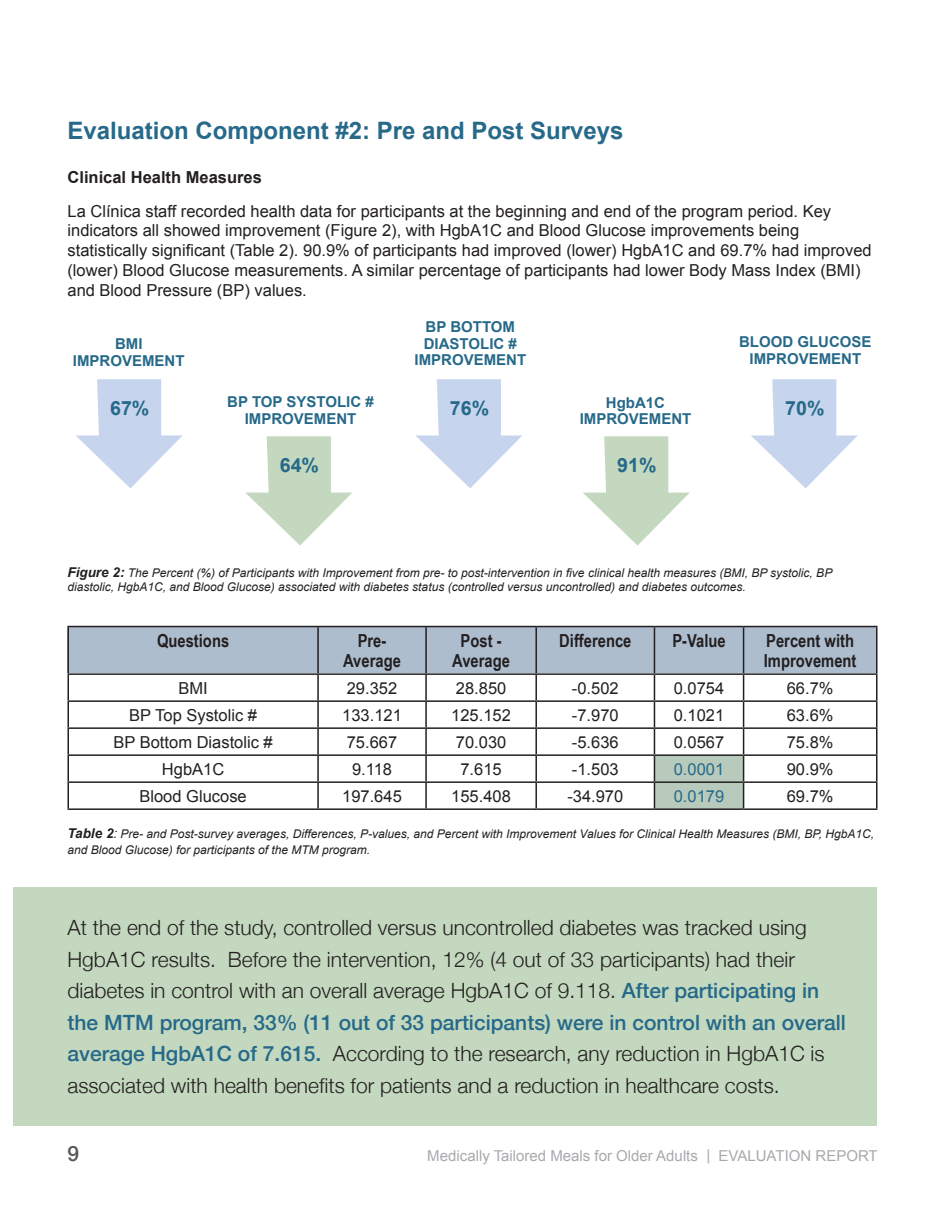
<style>
.page{position:relative;width:945px;height:1215px;background:#fff}
.page>*{position:absolute;margin:0;border:0;box-sizing:border-box;transform-origin:0 0}
.t1{font:700 24px "Arial";color:#266989}
.t2{font:300 21px/31.5px "Helvetica Neue";color:#231f20}
.t3{font:500 21px "Helvetica Neue";color:#57585a}
.t4{font:700 19.65px "Arial";color:#266989}
.t5{font:700 18px/19.5px "Arial Narrow";color:#231f20;text-align:center}
.t6{font:16.5px/19.8px "Arial";color:#231f20}
.t7{font:700 16.5px "Arial";color:#231f20}
.t8{font:16.5px "Arial";color:#266989}
.t9{font:700 15px/16.5px "Arial";color:#266989;text-align:center}
.t10{font:15px "Arial";color:#a8a9ad}
.t11{font:italic 12px/14.4px "Arial";color:#231f20}
.s1{font-weight:700;font-size:13.5px}
.s2{font-size:13.5px}
.s3{font-weight:500;color:#266989}
</style>
<div class="page">
<div style="left:68px;top:626px;width:810px;height:47px;background:#adbdce"></div>
<hr style="left:68px;top:627px;width:1px;height:46px;background:#231f20">
<hr style="left:68px;top:626px;width:250px;height:1px;background:#231f20">
<hr style="left:317px;top:627px;width:2px;height:46px;background:#231f20">
<hr style="left:318px;top:626px;width:108px;height:1px;background:#231f20">
<hr style="left:426px;top:626px;width:110px;height:1px;background:#231f20">
<hr style="left:536px;top:626px;width:118px;height:1px;background:#231f20">
<hr style="left:654px;top:626px;width:90px;height:1px;background:#231f20">
<hr style="left:744px;top:626px;width:134px;height:1px;background:#231f20">
<hr style="left:425px;top:627px;width:2px;height:46px;background:#231f20">
<hr style="left:535px;top:627px;width:2px;height:46px;background:#231f20">
<hr style="left:654px;top:627px;width:1px;height:46px;background:#231f20">
<hr style="left:743px;top:627px;width:1px;height:46px;background:#231f20">
<hr style="left:876px;top:627px;width:2px;height:46px;background:#231f20">
<hr style="left:68px;top:673px;width:250px;height:2px;background:#231f20">
<hr style="left:68px;top:700px;width:250px;height:2px;background:#231f20">
<hr style="left:68px;top:727px;width:250px;height:2px;background:#231f20">
<hr style="left:317px;top:675px;width:2px;height:25px;background:#231f20">
<hr style="left:317px;top:702px;width:2px;height:25px;background:#231f20">
<hr style="left:317px;top:729px;width:2px;height:25px;background:#231f20">
<hr style="left:318px;top:673px;width:108px;height:2px;background:#231f20">
<hr style="left:426px;top:673px;width:110px;height:2px;background:#231f20">
<hr style="left:536px;top:673px;width:118px;height:2px;background:#231f20">
<hr style="left:654px;top:673px;width:90px;height:2px;background:#231f20">
<hr style="left:744px;top:673px;width:134px;height:2px;background:#231f20">
<hr style="left:425px;top:675px;width:2px;height:25px;background:#231f20">
<hr style="left:535px;top:675px;width:2px;height:25px;background:#231f20">
<hr style="left:876px;top:675px;width:2px;height:25px;background:#231f20">
<hr style="left:425px;top:702px;width:2px;height:25px;background:#231f20">
<hr style="left:535px;top:702px;width:2px;height:25px;background:#231f20">
<hr style="left:876px;top:702px;width:2px;height:25px;background:#231f20">
<hr style="left:425px;top:729px;width:2px;height:25px;background:#231f20">
<hr style="left:535px;top:729px;width:2px;height:25px;background:#231f20">
<hr style="left:876px;top:729px;width:2px;height:25px;background:#231f20">
<hr style="left:318px;top:700px;width:108px;height:2px;background:#231f20">
<hr style="left:426px;top:700px;width:110px;height:2px;background:#231f20">
<hr style="left:536px;top:700px;width:118px;height:2px;background:#231f20">
<hr style="left:744px;top:700px;width:134px;height:2px;background:#231f20">
<hr style="left:318px;top:727px;width:108px;height:2px;background:#231f20">
<hr style="left:426px;top:727px;width:110px;height:2px;background:#231f20">
<hr style="left:536px;top:727px;width:118px;height:2px;background:#231f20">
<hr style="left:744px;top:727px;width:134px;height:2px;background:#231f20">
<hr style="left:68px;top:754px;width:250px;height:2px;background:#231f20">
<hr style="left:317px;top:756px;width:2px;height:25px;background:#231f20">
<hr style="left:318px;top:754px;width:108px;height:2px;background:#231f20">
<hr style="left:426px;top:754px;width:110px;height:2px;background:#231f20">
<hr style="left:536px;top:754px;width:118px;height:2px;background:#231f20">
<hr style="left:425px;top:756px;width:2px;height:25px;background:#231f20">
<hr style="left:535px;top:756px;width:2px;height:25px;background:#231f20">
<hr style="left:744px;top:754px;width:134px;height:2px;background:#231f20">
<hr style="left:876px;top:756px;width:2px;height:25px;background:#231f20">
<svg style="left:68px;top:675px;width:1px;height:133px"></svg>
<hr style="left:68px;top:781px;width:250px;height:2px;background:#231f20">
<hr style="left:68px;top:808px;width:250px;height:2px;background:#231f20">
<hr style="left:317px;top:783px;width:2px;height:25px;background:#231f20">
<hr style="left:318px;top:781px;width:108px;height:2px;background:#231f20">
<hr style="left:426px;top:781px;width:110px;height:2px;background:#231f20">
<hr style="left:536px;top:781px;width:118px;height:2px;background:#231f20">
<hr style="left:425px;top:783px;width:2px;height:25px;background:#231f20">
<hr style="left:535px;top:783px;width:2px;height:25px;background:#231f20">
<hr style="left:318px;top:808px;width:108px;height:2px;background:#231f20">
<hr style="left:426px;top:808px;width:110px;height:2px;background:#231f20">
<hr style="left:536px;top:808px;width:118px;height:2px;background:#231f20">
<hr style="left:654px;top:808px;width:90px;height:2px;background:#231f20">
<svg style="left:654px;top:675px;width:90px;height:134px"></svg>
<hr style="left:744px;top:781px;width:134px;height:2px;background:#231f20">
<hr style="left:876px;top:783px;width:2px;height:25px;background:#231f20">
<hr style="left:744px;top:808px;width:134px;height:2px;background:#231f20">
<svg style="left:76px;top:379px;width:107px;height:109px"></svg>
<svg style="left:245px;top:436px;width:107px;height:110px"></svg>
<svg style="left:583px;top:436px;width:107px;height:110px"></svg>
<svg style="left:415px;top:379px;width:107px;height:109px"></svg>
<svg style="left:751px;top:379px;width:107px;height:109px"></svg>
<div style="left:14px;top:888px;width:864px;height:238px;background:#c3d8be"></div>
<h1 class="t1" style="left:68px;top:115px;width:558px">Evaluation Component #2: Pre and Post Surveys</h1>
<p class="t7" style="left:68px;top:167px;width:196px">Clinical Health Measures</p>
<p class="t6" style="left:68px;top:201px;width:806px">La Clínica staff recorded health data for participants at the beginning and end of the program period. Key indicators all showed improvement (Figure 2), with HgbA1C and Blood Glucose improvements being statistically significant (Table 2). 90.9% of participants had improved (lower) HgbA1C and 69.7% had improved (lower) Blood Glucose measurements. A similar percentage of participants had lower Body Mass Index (BMI) and Blood Pressure (BP) values.</p>
<p class="t9" style="left:73px;top:336px;width:113px">BMI<br>IMPROVEMENT</p>
<p class="t4" style="left:110px;top:396px;width:41px">67%</p>
<p class="t9" style="left:227px;top:394px;width:148px">BP TOP SYSTOLIC #<br>IMPROVEMENT</p>
<p class="t4" style="left:280px;top:453px;width:41px">64%</p>
<p class="t9" style="left:415px;top:319px;width:113px">BP BOTTOM<br>DIASTOLIC #<br>IMPROVEMENT</p>
<p class="t4" style="left:450px;top:396px;width:41px">76%</p>
<p class="t9" style="left:580px;top:395px;width:113px">HgbA1C<br>IMPROVEMENT</p>
<p class="t4" style="left:617px;top:453px;width:41px">91%</p>
<p class="t9" style="left:739px;top:334px;width:134px">BLOOD GLUCOSE<br>IMPROVEMENT</p>
<p class="t4" style="left:785px;top:396px;width:41px">70%</p>
<p class="t11" style="left:68px;top:566px;width:766px"><span class="s1">Figure 2:</span> The Percent (%) of Participants with Improvement from pre- to post-intervention in five clinical health measures (BMI, BP systolic, BP diastolic, HgbA1C, and Blood Glucose) associated with diabetes status (controlled versus uncontrolled) and diabetes outcomes.</p>
<p class="t5" style="left:157px;top:630px;width:74px">Questions</p>
<p class="t5" style="left:343px;top:630px;width:59px">Pre-<br>Average</p>
<p class="t5" style="left:452px;top:630px;width:59px">Post -<br>Average</p>
<p class="t5" style="left:559px;top:630px;width:74px">Difference</p>
<p class="t5" style="left:672px;top:630px;width:55px">P-Value</p>
<p class="t5" style="left:764px;top:630px;width:94px;text-align:left">Percent with<br>Improvement</p>
<p class="t6" style="left:178px;top:678px;width:31px">BMI</p>
<p class="t6" style="left:347px;top:678px;width:52px">29.352</p>
<p class="t6" style="left:456px;top:678px;width:52px">28.850</p>
<p class="t6" style="left:572px;top:678px;width:48px">-0.502</p>
<p class="t6" style="left:674px;top:678px;width:52px">0.0754</p>
<p class="t6" style="left:787px;top:678px;width:48px">66.7%</p>
<p class="t6" style="left:129px;top:705px;width:129px">BP Top Systolic #</p>
<p class="t6" style="left:342px;top:705px;width:61px">133.121</p>
<p class="t6" style="left:451px;top:705px;width:61px">125.152</p>
<p class="t6" style="left:572px;top:705px;width:48px">-7.970</p>
<p class="t6" style="left:674px;top:705px;width:52px">0.1021</p>
<p class="t6" style="left:787px;top:705px;width:48px">63.6%</p>
<p class="t6" style="left:114px;top:732px;width:161px">BP Bottom Diastolic #</p>
<p class="t6" style="left:347px;top:732px;width:52px">75.667</p>
<p class="t6" style="left:456px;top:732px;width:52px">70.030</p>
<p class="t6" style="left:572px;top:732px;width:48px">-5.636</p>
<p class="t6" style="left:674px;top:732px;width:52px">0.0567</p>
<p class="t6" style="left:787px;top:732px;width:48px">75.8%</p>
<p class="t6" style="left:162px;top:759px;width:64px">HgbA1C</p>
<p class="t6" style="left:352px;top:759px;width:42px">9.118</p>
<p class="t6" style="left:460px;top:759px;width:43px">7.615</p>
<p class="t6" style="left:572px;top:759px;width:48px">-1.503</p>
<p class="t8" style="left:674px;top:758px;width:52px">0.0001</p>
<p class="t6" style="left:787px;top:759px;width:48px">90.9%</p>
<p class="t6" style="left:139px;top:786px;width:109px">Blood Glucose</p>
<p class="t6" style="left:342px;top:786px;width:61px">197.645</p>
<p class="t6" style="left:451px;top:786px;width:61px">155.408</p>
<p class="t6" style="left:567px;top:786px;width:57px">-34.970</p>
<p class="t8" style="left:674px;top:785px;width:52px">0.0179</p>
<p class="t6" style="left:787px;top:786px;width:48px">69.7%</p>
<p class="t11" style="left:68px;top:826px;width:808px;line-height:16.2px"><span class="s1">Table 2</span><span class="s2">:</span> Pre- and Post-survey averages, Differences, P-values, and Percent with Improvement Values for Clinical Health Measures (BMI, BP, HgbA1C, and Blood Glucose) for participants of the MTM program.</p>
<p class="t2" style="left:68px;top:911px;width:780px">At the end of the study, controlled versus uncontrolled diabetes was tracked using HgbA1C results. Before the intervention, 12% (4 out of 33 participants) had their diabetes in control with an overall average HgbA1C of 9.118. <span class="s3">After participating in the MTM program, 33% (11 out of 33 participants) were in control with an overall average HgbA1C of 7.615.</span> According to the research, any reduction in HgbA1C is associated with health benefits for patients and a reduction in healthcare costs.</p>
<p class="t3" style="left:68px;top:1137px;width:13px">9</p>
<p class="t10" style="left:427px;top:1146px;width:452px">Medically Tailored Meals for Older Adults | EVALUATION REPORT</p>
</div>
